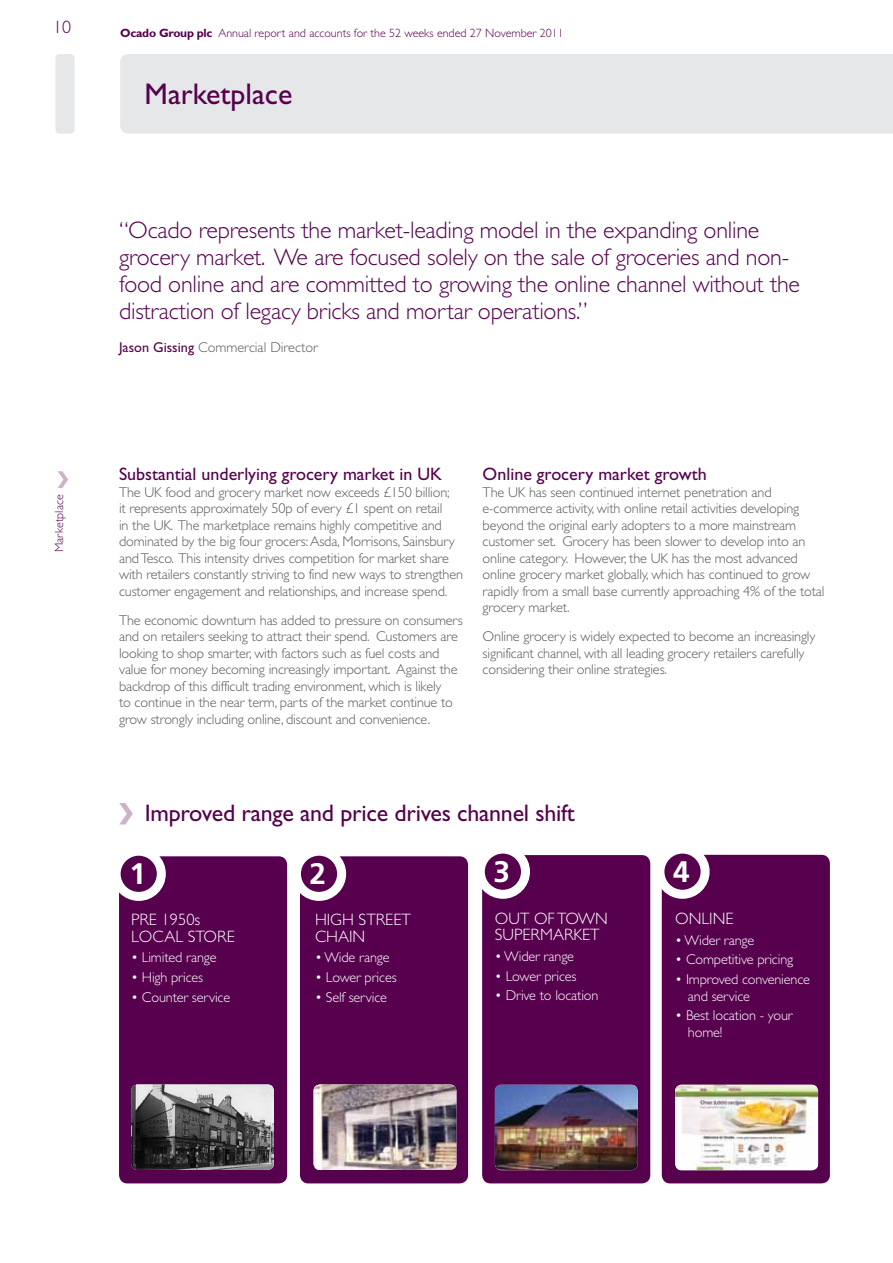
<style>
.page{position:relative;width:893px;height:1263px;background:#fff}
.page>*{position:absolute;margin:0;border:0;box-sizing:border-box;transform-origin:0 0}
.t1{font:30px "Gill Sans Std";color:#56004e}
.t2{font:700 29.7px "Frutiger LT Std";color:#fff}
.t3{font:300 24px/27px "Gill Sans Std";letter-spacing:-.01em;color:#56004e}
.t4{font:24px "Gill Sans Std";letter-spacing:-.01em;color:#56004e}
.t5{font:18px "Gill Sans Std";color:#56004e}
.t6{font:300 18px "Gill Sans Std";color:#56004e}
.t7{font:300 16.5px/16.5px "Gill Sans Std";color:#fff}
.t8{font:300 14.25px/16.5px "Gill Sans Std";letter-spacing:-.01em;color:#58595b}
.t9{font:300 14.25px/16.5px "Gill Sans Std";letter-spacing:-.01em;color:#fff}
.t10{font:300 12px "Gill Sans Std";color:#56004e}
.s1{font-weight:700}
.s2{font-weight:400;color:#56004e}
</style>
<div class="page">
<div style="left:120px;top:54px;width:773px;height:80px;background:#e6e7e8"></div>
<div style="left:55px;top:54px;width:20px;height:80px;background:#e6e7e8;border-radius:4px"></div>
<svg style="left:58px;top:471px;width:10px;height:17px"></svg>
<svg style="left:119px;top:803px;width:14px;height:21px"></svg>
<div style="left:119px;top:856px;width:168px;height:327px;background:#56004e;border-radius:9px"></div>
<div style="left:300px;top:856px;width:168px;height:327px;background:#56004e;border-radius:9px"></div>
<div style="left:482px;top:855px;width:168px;height:328px;background:#56004e;border-radius:9px"></div>
<div style="left:662px;top:855px;width:168px;height:328px;background:#56004e;border-radius:9px"></div>
<svg style="left:116px;top:851px;width:45px;height:45px"></svg>
<div style="left:112px;top:847px;width:54px;height:54px;border:9px solid #fff;border-radius:50%"></div>
<svg style="left:296px;top:851px;width:46px;height:45px"></svg>
<div style="left:292px;top:847px;width:54px;height:54px;border:9px solid #fff;border-radius:50%"></div>
<svg style="left:480px;top:849px;width:45px;height:45px"></svg>
<div style="left:476px;top:844px;width:54px;height:55px;border:9px solid #fff;border-radius:50%"></div>
<svg style="left:660px;top:849px;width:45px;height:45px"></svg>
<div style="left:655px;top:844px;width:55px;height:55px;border:9px solid #fff;border-radius:50%"></div>
<img style="left:131px;top:1084px;width:143px;height:86px">
<img style="left:314px;top:1084px;width:142px;height:86px">
<img style="left:495px;top:1085px;width:143px;height:85px">
<img style="left:675px;top:1085px;width:143px;height:85px">
<p class="t6" style="left:53px;top:17px;width:19px">10</p>
<p class="t10" style="left:52px;top:552px;width:59px;rotate:-90deg">Marketplace</p>
<p class="t10" style="left:120px;top:27px;width:445px"><span class="s1">Ocado Group plc</span> Annual report and accounts for the 52 weeks ended 27 November 2011</p>
<h1 class="t1" style="left:145px;top:76px;width:149px">Marketplace</h1>
<p class="t3" style="left:119px;top:216px;width:682px">“Ocado represents the market-leading model in the expanding online grocery market. We are focused solely on the sale of groceries and non&shy;food online and are committed to growing the online channel without the distraction of legacy bricks and mortar operations.”</p>
<p class="t8" style="left:119px;top:339px;width:201px"><span class="s2">Jason Gissing</span> Commercial Director</p>
<p class="t5" style="left:119px;top:464px;width:324px">Substantial underlying grocery market in UK</p>
<p class="t8" style="left:119px;top:484px;width:345px">The UK food and grocery market now exceeds £150 billion;<br>it represents approximately 50p of every £1 spent on retail<br>in the UK. The marketplace remains highly competitive and dominated by the big four grocers: Asda, M orrisons, Sainsbury and Tesco. This intensity drives competition for market share with retailers constantly striving to find new ways to strengthen customer engagement and relationships, and increase spend.</p>
<p class="t8" style="left:119px;top:612px;width:345px">The economic downturn has added to pressure on consumers and on retailers seeking to attract their spend. Customers are looking to shop smarter, with factors such as fuel costs and value for money becoming increasingly important. Against the backdrop of this difficult trading environment, which is likely<br>to continue in the near term, parts of the market continue to grow strongly including online, discount and convenience.</p>
<p class="t5" style="left:483px;top:464px;width:226px">Online grocery market growth</p>
<p class="t8" style="left:483px;top:484px;width:343px">The UK has seen continued internet penetration and e-commerce activity, with online retail activities developing beyond the original early adopters to a more mainstream customer set. Grocery has been slower to develop into an online category. H owever, the UK has the most advanced online grocery market globally, which has continued to grow rapidly from a small base currently approaching 4% of the total grocery market.</p>
<p class="t8" style="left:483px;top:628px;width:334px">Online grocery is widely expected to become an increasingly significant channel, with all leading grocery retailers carefully considering their online strategies.</p>
<h3 class="t4" style="left:145px;top:799px;width:432px">Improved range and price drives channel shift</h3>
<h2 class="t2" style="left:129px;top:856px;width:18px">1</h2>
<h2 class="t2" style="left:310px;top:856px;width:18px">2</h2>
<h2 class="t2" style="left:493px;top:854px;width:18px">3</h2>
<h2 class="t2" style="left:673px;top:854px;width:18px">4</h2>
<p class="t7" style="left:131px;top:911px;width:105px">Pre 1950s local sto re</p>
<p class="t9" style="left:131px;top:949px;width:87px">• Limited range</p>
<p class="t9" style="left:131px;top:969px;width:74px">• High prices</p>
<p class="t9" style="left:131px;top:989px;width:101px">• Counter service</p>
<p class="t7" style="left:315px;top:911px;width:97px">H igh Street<br>Chain</p>
<p class="t9" style="left:315px;top:949px;width:76px">• Wide range</p>
<p class="t9" style="left:315px;top:969px;width:83px">• Lower prices</p>
<p class="t9" style="left:315px;top:989px;width:73px">• Self service</p>
<p class="t7" style="left:495px;top:910px;width:115px">o ut o f town supermarket</p>
<p class="t9" style="left:495px;top:948px;width:81px">• Wider range</p>
<p class="t9" style="left:495px;top:968px;width:83px">• Lower prices</p>
<p class="t9" style="left:495px;top:988px;width:105px">• Drive to location</p>
<p class="t7" style="left:675px;top:910px;width:24px">ONLINE</p>
<p class="t9" style="left:675px;top:932px;width:81px">• Wider range</p>
<p class="t9" style="left:675px;top:951px;width:120px">• Competitive pricing</p>
<p class="t9" style="left:688px;top:971px;width:124px;text-indent:-13px">• Improved convenience and service</p>
<p class="t9" style="left:688px;top:1007px;width:106px;text-indent:-13px">• Best location - your home!</p>
</div>
